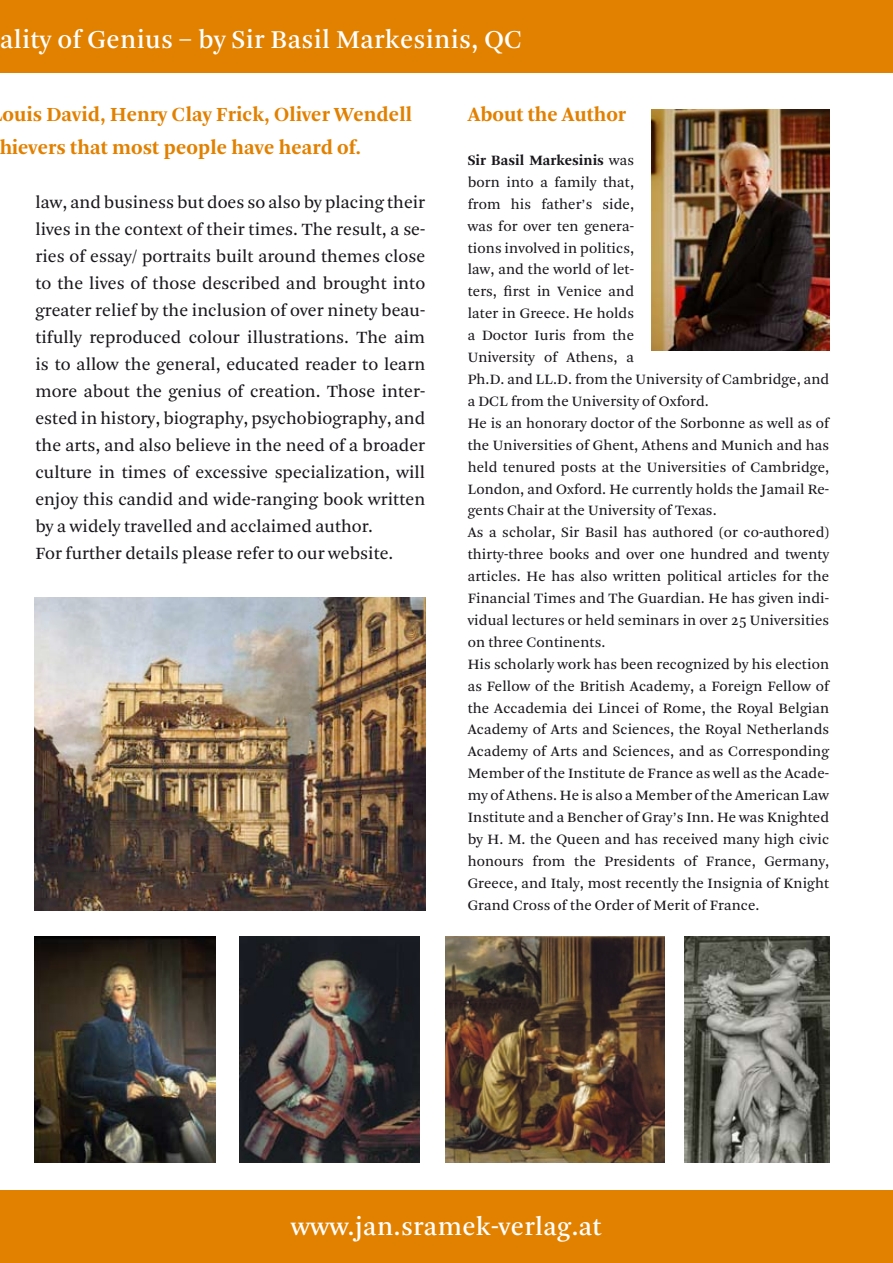
<style>
.page{position:relative;width:893px;height:1263px;background:#fff}
.page>*{position:absolute;margin:0;border:0;box-sizing:border-box;transform-origin:0 0}
.t1{font:27px "Arnhem";letter-spacing:.01em;color:#fff}
.t2{font:700 21px/33px "Arnhem";letter-spacing:.005em;color:#e28100}
.t3{font:18px/27px "Arnhem Blond";color:#1a171c}
.t4{font:15px/21.9px "Arnhem Blond";letter-spacing:.005em;color:#1a171c}
.t5{font:700 15px "Arnhem";letter-spacing:.005em;color:#1a171c}
.s1{font-family:"Arnhem Blond";font-weight:400}
</style>
<div class="page">
<div style="left:0;top:0;width:893px;height:72px;background:#e28100"></div>
<div style="left:0;top:1191px;width:893px;height:72px;background:#e28100"></div>
<img style="left:34px;top:597px;width:391px;height:313px">
<img style="left:445px;top:937px;width:219px;height:225px">
<img style="left:34px;top:937px;width:181px;height:225px">
<img style="left:685px;top:937px;width:144px;height:225px">
<img style="left:240px;top:937px;width:180px;height:225px">
<img style="left:651px;top:109px;width:178px;height:241px">
<h1 class="t1" style="left:0;top:25px;width:523px">ality of Genius – by Sir Basil Markesinis, QC</h1>
<h2 class="t2" style="left:-1px;top:98px;width:414px">ouis David, Henry Clay Frick, Oliver Wendell hievers that most people have heard of.</h2>
<h2 class="t2" style="left:468px;top:98px;width:160px">About the Author</h2>
<p class="t5" style="left:468px;top:152px;width:168px">Sir Basil Markesinis <span class="s1">was</span></p>
<p class="t4" style="left:468px;top:171px;width:363px">born into a family that,<br>from his father’s side,<br>was for over ten genera-<br>tions involved in politics,<br>law, and the world of let-<br>ters, first in Venice and<br>later in Greece. He holds<br>a Doctor Iuris from the<br>University of Athens, a<br>Ph.D. and LL.D. from the University of Cambridge, and a DCL from the University of Oxford.<br>He is an honorary doctor of the Sorbonne as well as of the Universities of Ghent, Athens and Munich and has held tenured posts at the Universities of Cambridge, London, and Oxford. He currently holds the Jamail Re&shy;gents Chair at the University of Texas.<br>As a scholar, Sir Basil has authored (or co-authored) thirty-three books and over one hundred and twenty articles. He has also written political articles for the Financial Times and The Guardian. He has given indi&shy;vidual lectures or held seminars in over 25 Universities on three Continents.<br>His scholarly work has been recognized by his election as Fellow of the British Academy, a Foreign Fellow of the Accademia dei Lincei of Rome, the Royal Belgian Academy of Arts and Sciences, the Royal Netherlands Academy of Arts and Sciences, and as Corresponding Member of the Institute de France as well as the Acade&shy;my of Athens. He is also a Member of the American Law Institute and a Bencher of Gray’s Inn. He was Knighted by H. M. the Queen and has received many high civic honours from the Presidents of France, Germany, Greece, and Italy, most recently the Insignia of Knight Grand Cross of the Order of Merit of France.</p>
<p class="t3" style="left:35px;top:189px;width:391px">law, and business but does so also by placing their lives in the context of their times. The result, a se&shy;ries of essay/ portraits built around themes close to the lives of those described and brought into greater relief by the inclusion of over ninety beau&shy;tifully reproduced colour illustrations. The aim is to allow the general, educated reader to learn more about the genius of creation. Those inter&shy;ested in history, biography, psychobiography, and the arts, and also believe in the need of a broader culture in times of excessive specialization, will enjoy this candid and wide-ranging book written by a widely travelled and acclaimed author.<br>For further details please refer to our website.</p>
<h1 class="t1" style="left:291px;top:1211px;width:312px">www.jan.sramek-verlag.at</h1>
</div>
